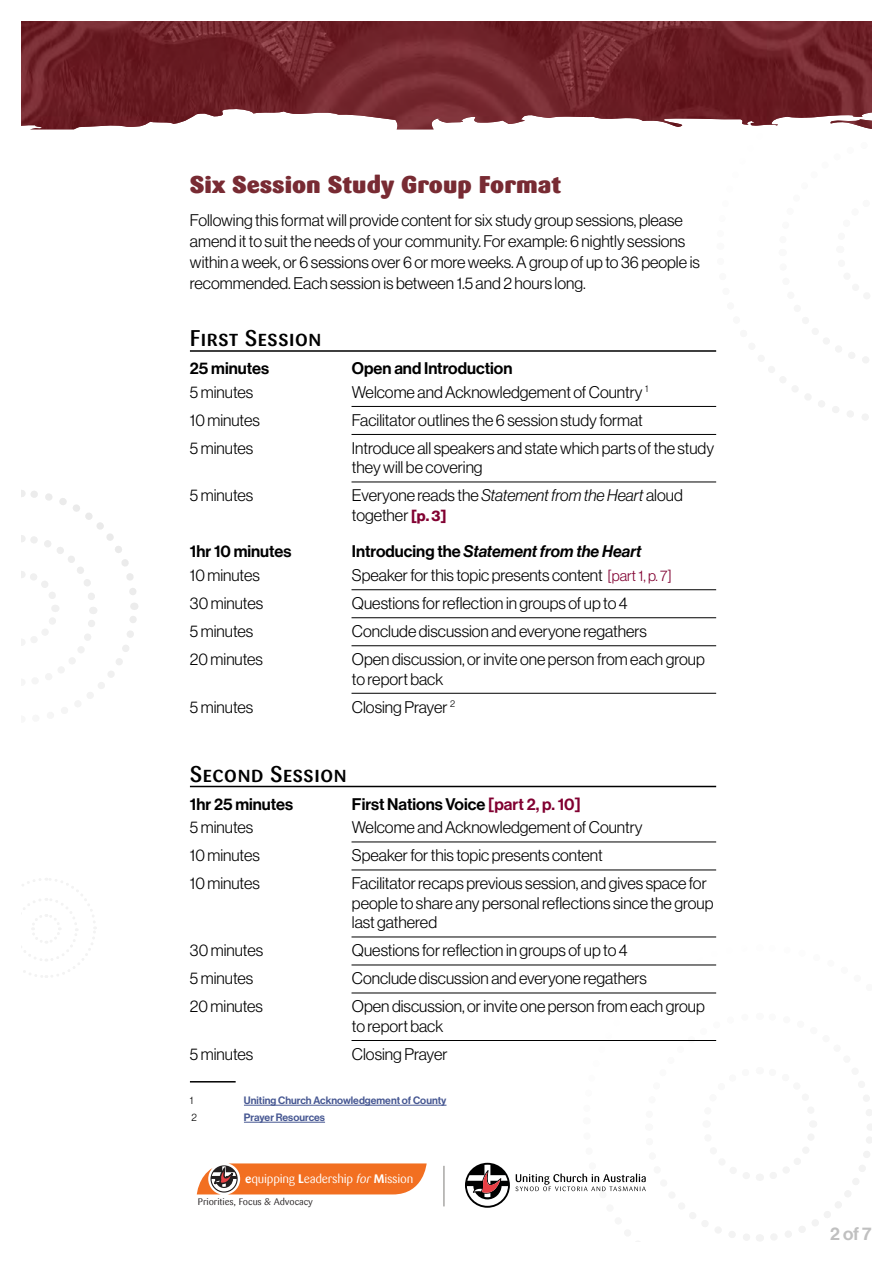
<style>
.page{position:relative;width:893px;height:1263px;background:#fff}
.page>*{position:absolute;margin:0;border:0;box-sizing:border-box;transform-origin:0 0}
.t1{font:900 24px "Sari";color:#782b33}
.t2{font:22.5px "Sari Medium Caps";color:#000}
.t3{font:18px "N Haas Grotesk DS Pro 65 Md";color:#c0c0c0}
.t4{font:16.5px/19.5px "N Haas Grotesk DS Pro 45 Lt";color:#000}
.t5{font:16.5px "N Haas Grotesk DS Pro 65 Md";color:#000}
.t6{font:16.5px "N Haas Grotesk DS Pro 66 Md It";color:#000}
.t7{font:12.3px "Sari";letter-spacing:-.02em;color:#fff}
.t8{font:10.5px "N Haas Grotesk DS Pro 65 Md";color:#465792}
.t9{font:10.5px "N Haas Grotesk DS Pro 45 Lt";color:#000}
.t10{font:9.45px "Sari";letter-spacing:-.01em;color:#231f20}
.s1{font-family:"N Haas Grotesk DS Pro 46 Lt It"}
.s2{font-family:"N Haas Grotesk DS Pro 75 Bd";font-size:15px;color:#810031}
.s3{font-family:"N Haas Grotesk DS Pro 65 Md"}
.s4{font-size:15px;color:#810031}
.s5{color:#810031}
.s6{font-weight:700}
.s7{font-style:italic}
</style>
<div class="page">
<svg style="left:22px;top:878px;width:75px;height:100px"></svg>
<svg style="left:712px;top:338px;width:157px;height:82px"></svg>
<svg style="left:22px;top:490px;width:116px;height:220px"></svg>
<img style="left:22px;top:22px;width:849px;height:107px">
<svg style="left:197px;top:1163px;width:230px;height:31px;background:#e97e3e"></svg>
<svg style="left:516px;top:964px;width:356px;height:278px"></svg>
<svg style="left:465px;top:1163px;width:45px;height:45px"></svg>
<hr style="left:444px;top:1166px;width:1px;height:40px;background:#7e7b79">
<hr style="left:190px;top:350px;width:526px;height:2px;background:#000">
<hr style="left:351px;top:406px;width:365px;height:1px;background:#000">
<hr style="left:351px;top:434px;width:365px;height:1px;background:#000">
<hr style="left:351px;top:482px;width:365px;height:1px;background:#000">
<hr style="left:351px;top:589px;width:365px;height:1px;background:#000">
<hr style="left:351px;top:617px;width:365px;height:1px;background:#000">
<hr style="left:351px;top:645px;width:365px;height:1px;background:#000">
<hr style="left:351px;top:693px;width:365px;height:1px;background:#000">
<hr style="left:190px;top:786px;width:526px;height:1px;background:#000">
<hr style="left:351px;top:842px;width:365px;height:1px;background:#000">
<hr style="left:351px;top:870px;width:365px;height:1px;background:#000">
<hr style="left:351px;top:937px;width:365px;height:1px;background:#000">
<hr style="left:351px;top:965px;width:365px;height:1px;background:#000">
<hr style="left:351px;top:993px;width:365px;height:1px;background:#000">
<hr style="left:351px;top:1040px;width:365px;height:1px;background:#000">
<hr style="left:190px;top:1081px;width:46px;height:1px;background:#000">
<hr style="left:244px;top:1105px;width:202px;height:1px;background:#465792">
<hr style="left:244px;top:1122px;width:81px;height:1px;background:#465792">
<h1 class="t1" style="left:190px;top:169px;width:373px">Six Session Study Group Format</h1>
<p class="t4" style="left:190px;top:210px;width:511px;line-height:21px">Following this format will provide content for six study group sessions, please amend it to suit the needs of your community. For example: 6 nightly sessions within a week, or 6 sessions over 6 or more weeks. A group of up to 36 people is recommended. Each session is between 1.5 and 2 hours long.</p>
<h2 class="t2" style="left:190px;top:325px;width:133px">First Session</h2>
<p class="t5" style="left:190px;top:359px;width:81px">25 minutes</p>
<p class="t5" style="left:352px;top:359px;width:162px">Open and Introduction</p>
<p class="t4" style="left:190px;top:382px;width:65px">5 minutes</p>
<p class="t4" style="left:352px;top:382px;width:298px">Welcome and Acknowledgement of Country <sup>1</sup></p>
<p class="t4" style="left:190px;top:410px;width:71px">10 minutes</p>
<p class="t4" style="left:352px;top:410px;width:292px">Facilitator outlines the 6 session study format</p>
<p class="t4" style="left:190px;top:438px;width:65px">5 minutes</p>
<p class="t4" style="left:352px;top:438px;width:364px">Introduce all speakers and state which parts of the study they will be covering</p>
<p class="t4" style="left:190px;top:486px;width:65px">5 minutes</p>
<p class="t4" style="left:352px;top:486px;width:332px">Everyone reads the <span class="s1">Statement from the Heart</span> aloud together <span class="s2">[p. 3]</span></p>
<p class="t5" style="left:190px;top:542px;width:103px">1hr 10 minutes</p>
<p class="t6" style="left:352px;top:542px;width:291px"><span class="s3">Introducing the</span> Statement from the Heart</p>
<p class="t4" style="left:190px;top:565px;width:71px">10 minutes</p>
<p class="t4" style="left:352px;top:565px;width:321px">Speaker for this topic presents content <span class="s4">[part 1, p. 7]</span></p>
<p class="t4" style="left:190px;top:593px;width:75px">30 minutes</p>
<p class="t4" style="left:352px;top:593px;width:277px">Questions for reflection in groups of up to 4</p>
<p class="t4" style="left:190px;top:621px;width:65px">5 minutes</p>
<p class="t4" style="left:352px;top:621px;width:297px">Conclude discussion and everyone regathers</p>
<p class="t4" style="left:190px;top:649px;width:75px">20 minutes</p>
<p class="t4" style="left:352px;top:649px;width:354px">Open discussion, or invite one person from each group to report back</p>
<p class="t4" style="left:190px;top:697px;width:65px">5 minutes</p>
<p class="t4" style="left:352px;top:697px;width:105px">Closing Prayer <sup>2</sup></p>
<h2 class="t2" style="left:190px;top:760px;width:159px">Second Session</h2>
<p class="t5" style="left:190px;top:794px;width:105px">1hr 25 minutes</p>
<p class="t5" style="left:352px;top:794px;width:230px">First Nations Voice <span class="s5">[part 2, p. 10]</span></p>
<p class="t4" style="left:190px;top:818px;width:65px">5 minutes</p>
<p class="t4" style="left:352px;top:818px;width:292px">Welcome and Acknowledgement of Country</p>
<p class="t4" style="left:190px;top:846px;width:71px">10 minutes</p>
<p class="t4" style="left:352px;top:846px;width:252px">Speaker for this topic presents content</p>
<p class="t4" style="left:190px;top:874px;width:71px">10 minutes</p>
<p class="t4" style="left:352px;top:874px;width:363px">Facilitator recaps previous session, and gives space for people to share any personal reflections since the group last gathered</p>
<p class="t4" style="left:190px;top:941px;width:75px">30 minutes</p>
<p class="t4" style="left:352px;top:941px;width:277px">Questions for reflection in groups of up to 4</p>
<p class="t4" style="left:190px;top:969px;width:65px">5 minutes</p>
<p class="t4" style="left:352px;top:969px;width:297px">Conclude discussion and everyone regathers</p>
<p class="t4" style="left:190px;top:997px;width:75px">20 minutes</p>
<p class="t4" style="left:352px;top:997px;width:354px">Open discussion, or invite one person from each group to report back</p>
<p class="t4" style="left:190px;top:1044px;width:65px">5 minutes</p>
<p class="t4" style="left:352px;top:1044px;width:97px">Closing Prayer</p>
<p class="t9" style="left:190px;top:1094px;width:5px">1</p>
<p class="t8" style="left:244px;top:1094px;width:204px">Uniting Church Acknowledgement of County</p>
<p class="t9" style="left:191px;top:1111px;width:7px">2</p>
<p class="t8" style="left:244px;top:1111px;width:83px">Prayer Resources</p>
<p class="t7" style="left:245px;top:1171px;width:170px"><span class="s6">e</span>quipping <span class="s6">L</span>eadership <span class="s7">for</span> <span class="s6">M</span>iss on</p>
<p class="t10" style="left:198px;top:1196px;width:117px">Priorities, Focus &amp; Advocacy</p>
<p class="t7" style="left:258px;top:1171px;width:170px"><span class="s6">e</span>quipping <span class="s6">L</span>eadership <span class="s7">for</span> <span class="s6">M</span>ission</p>
<p class="t10" style="left:211px;top:1196px;width:117px">Priorities, Focus &amp; Advocacy</p>
<p class="t7" style="left:251px;top:1173px;width:170px"><span class="s6">e</span>quipping <span class="s6">L</span>eadership <span class="s7">for</span> <span class="s6">M</span>ission</p>
<p class="t10" style="left:203px;top:1198px;width:117px">Priorities, Focus &amp; Advocacy</p>
<p class="t3" style="left:830px;top:1223px;width:43px">2 of 7</p>
</div>
